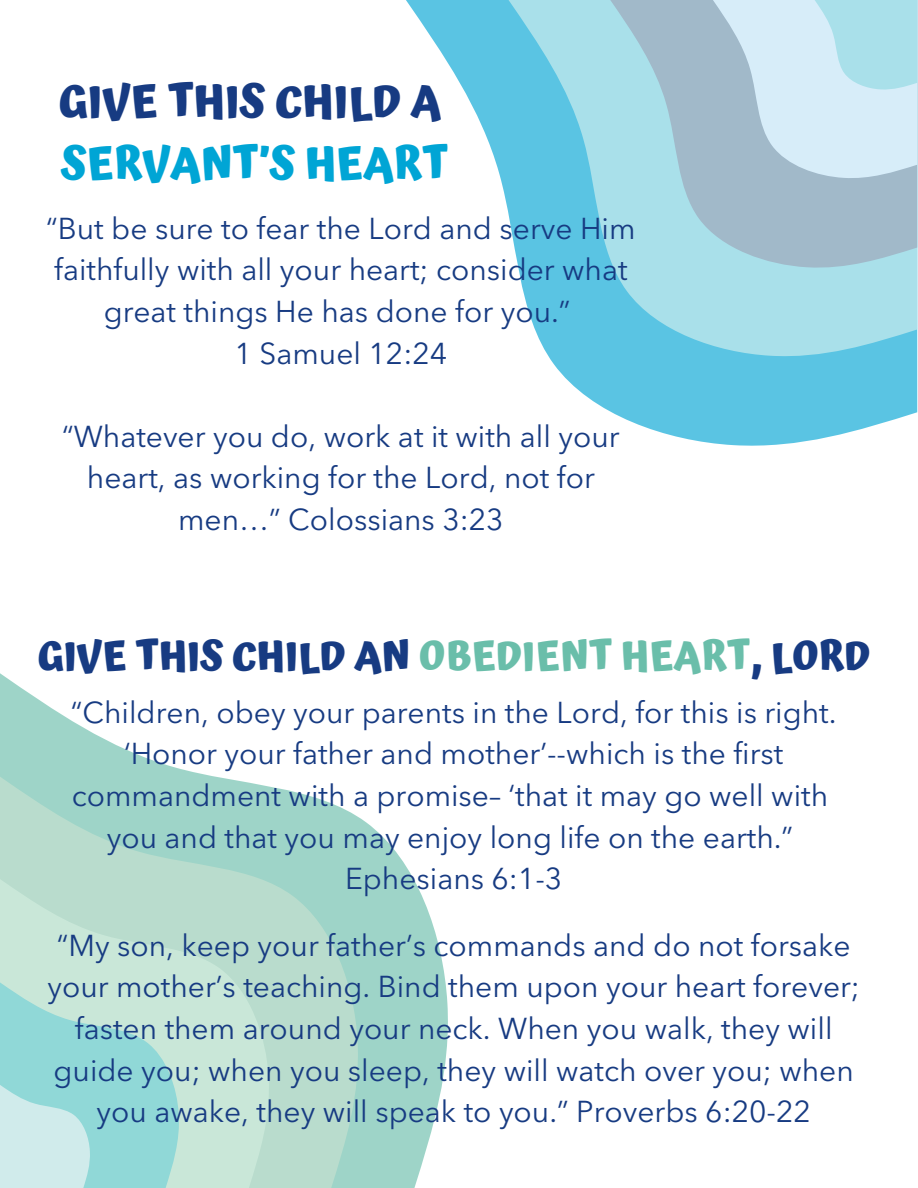
<style>
.page{position:relative;width:918px;height:1188px;background:#fff}
.page>*{position:absolute;margin:0;border:0;box-sizing:border-box;transform-origin:0 0}
.t1{font:700 45px "Atma";color:#173b82}
.t2{font:700 45px "Atma";color:#00a5d5}
.t3{font:700 40.5px "Atma";color:#173b82}
.t4{font:30px/41.7px "Avenir Next LT Pro";color:#173b82;text-align:center}
.s1{color:#6abeaa}
</style>
<div class="page">
<svg style="left:406px;top:0;width:511px;height:446px"></svg>
<svg style="left:509px;top:0;width:408px;height:359px;background:#86d3e7"></svg>
<svg style="left:610px;top:0;width:307px;height:270px;background:#a4c8d6"></svg>
<svg style="left:713px;top:0;width:204px;height:179px;background:#c1deeb"></svg>
<svg style="left:0;top:673px;width:448px;height:515px"></svg>
<svg style="left:0;top:777px;width:361px;height:411px;background:#aed9cc"></svg>
<svg style="left:0;top:879px;width:271px;height:309px;background:#c2e2d3"></svg>
<svg style="left:0;top:982px;width:180px;height:206px;background:#a8dedb"></svg>
<h1 class="t1" style="left:59px;top:75px;width:384px">GIVE THIS CHILD A</h1>
<h1 class="t2" style="left:61px;top:137px;width:389px">SERVANT’S HEART</h1>
<p class="t4" style="left:46px;top:210px;width:591px">“But be sure to fear the Lord and serve Him faithfully with all your heart; consider what great things He has done for you.”<br>1 Samuel 12:24</p>
<p class="t4" style="left:62px;top:418px;width:559px">“Whatever you do, work at it with all your heart, as working for the Lord, not for men…” Colossians 3:23</p>
<h2 class="t3" style="left:37px;top:633px;width:834px">GIVE THIS CHILD AN <span class="s1">OBEDIENT HEART</span>, LORD</h2>
<p class="t4" style="left:71px;top:694px;width:767px">“Children, obey your parents in the Lord, for this is right. ‘Honor your father and mother’--which is the first commandment with a promise– ‘that it may go well with you and that you may enjoy long life on the earth.” Ephesians 6:1-3</p>
<p class="t4" style="left:48px;top:927px;width:814px">“My son, keep your father’s commands and do not forsake your mother’s teaching. Bind them upon your heart forever; fasten them around your neck. When you walk, they will guide you; when you sleep, they will watch over you; when you awake, they will speak to you.” Proverbs 6:20-22</p>
</div>
